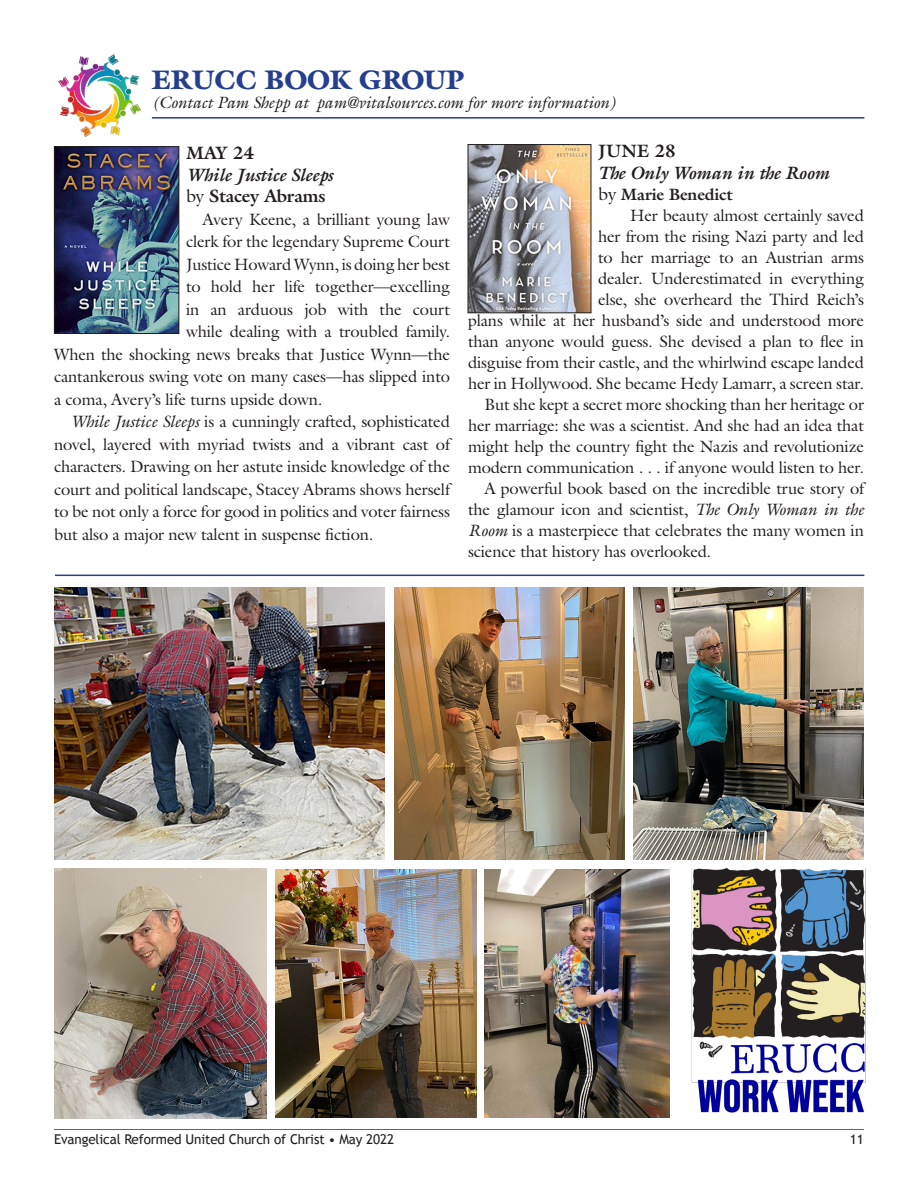
<style>
.page{position:relative;width:918px;height:1188px;background:#fff}
.page>*{position:absolute;margin:0;border:0;box-sizing:border-box;transform-origin:0 0}
.t1{font:900 27px "Galliard Pro";letter-spacing:-.01em;color:#253f8e}
.t2{font:italic 700 18px "Galliard Pro";letter-spacing:-.01em;color:#231f20}
.t3{font:700 18px "Galliard Pro";letter-spacing:-.01em;color:#231f20}
.t4{font:16.5px/21px "Galliard Pro";letter-spacing:-.01em;color:#231f20;text-align:justify}
.t5{font:italic 16.5px "Galliard Pro";letter-spacing:-.01em;color:#231f20}
.t6{font:700 16.5px "Galliard Pro";letter-spacing:-.01em;color:#231f20}
.t7{font:13.5px "Trebuchet MS";letter-spacing:-.01em;color:#231f20}
.s1{font-weight:400;font-size:18px}
.s2{font-style:italic}
.s3{font-weight:400}
</style>
<div class="page">
<hr style="left:54px;top:1129px;width:810px;height:1px;background:#137ea9">
<img style="left:58px;top:54px;width:83px;height:83px">
<img style="left:470px;top:146px;width:119px;height:165px">
<div style="left:468px;top:144px;width:123px;height:169px;border:1px solid #231f20"></div>
<hr style="left:152px;top:117px;width:712px;height:2px;background:#253f8e">
<img style="left:56px;top:148px;width:121px;height:184px">
<div style="left:54px;top:146px;width:125px;height:188px;border:1px solid #231f20"></div>
<img style="left:54px;top:588px;width:331px;height:272px">
<hr style="left:55px;top:575px;width:809px;height:1px;background:#253f8e">
<img style="left:54px;top:868px;width:213px;height:251px">
<img style="left:275px;top:869px;width:201px;height:248px">
<img style="left:634px;top:588px;width:230px;height:272px">
<img style="left:394px;top:588px;width:230px;height:272px">
<img style="left:692px;top:868px;width:174px;height:245px">
<img style="left:485px;top:869px;width:185px;height:249px">
<p class="t1" style="left:152px;top:62px;width:314px">ERUCC BOOK GROUP</p>
<p class="t5" style="left:152px;top:92px;width:466px">(Contact Pam Shepp at pam@vitalsources.com for more information)</p>
<p class="t3" style="left:598px;top:139px;width:79px">JUNE 28</p>
<p class="t2" style="left:598px;top:161px;width:233px">The Only Woman in the Room</p>
<p class="t6" style="left:598px;top:184px;width:136px"><span class="s1">by</span> Marie Benedict</p>
<p class="t4" style="left:468px;top:205px;width:398px;text-align:right">Her beauty almost certainly saved<br>her from the rising Nazi party and led<br>to her marriage to an Austrian arms<br>dealer. Underestimated in everything<br>else, she overheard the Third Reich’s<br>plans while at her husband’s side and understood more than anyone would guess. She devised a plan to flee in disguise from their castle, and the whirlwind escape landed her in Hollywood. She became Hedy Lamarr, a screen star.</p>
<p class="t4" style="left:468px;top:394px;width:398px;text-indent:16px">But she kept a secret more shocking than her heritage or her marriage: she was a scientist. And she had an idea that might help the country fight the Nazis and revolutionize modern communication . . . if anyone would listen to her.</p>
<p class="t4" style="left:468px;top:478px;width:398px;text-indent:16px">A powerful book based on the incredible true story of the glamour icon and scientist, <span class="s2">The Only Woman in the Room</span> is a masterpiece that celebrates the many women in science that history has overlooked.</p>
<p class="t3" style="left:186px;top:141px;width:70px">MAY 24</p>
<p class="t2" style="left:186px;top:163px;width:149px">While Justice Sleeps</p>
<p class="t3" style="left:186px;top:184px;width:141px"><span class="s3">by</span> Stacey Abrams</p>
<p class="t4" style="left:202px;top:208px;width:249px">Avery Keene, a brilliant young law</p>
<p class="t4" style="left:186px;top:231px;width:266px">clerk for the legendary Supreme Court</p>
<p class="t4" style="left:186px;top:253px;width:265px">Justice Howard Wynn, is doing her best</p>
<p class="t4" style="left:186px;top:276px;width:265px">to hold her life together—excelling</p>
<p class="t4" style="left:186px;top:298px;width:266px">in an arduous job with the court</p>
<p class="t4" style="left:186px;top:321px;width:266px">while dealing with a troubled family.</p>
<p class="t4" style="left:54px;top:343px;width:397px">When the shocking news breaks that Justice Wynn—the</p>
<p class="t4" style="left:54px;top:366px;width:398px">cantankerous swing vote on many cases—has slipped into</p>
<p class="t4" style="left:54px;top:388px;width:270px">a coma, Avery’s life turns upside down.</p>
<p class="t4" style="left:54px;top:410px;width:398px;line-height:22.5px;text-indent:16px"><span class="s2">While Justice Sleeps</span> is a cunningly crafted, sophisticated novel, layered with myriad twists and a vibrant cast of characters. Drawing on her astute inside knowledge of the court and political landscape, Stacey Abrams shows herself to be not only a force for good in politics and voter fairness but also a major new talent in suspense fiction.</p>
<p class="t7" style="left:54px;top:1131px;width:342px">Evangelical Reformed United Church of Christ • May 2022</p>
<p class="t7" style="left:850px;top:1131px;width:16px">11</p>
</div>
